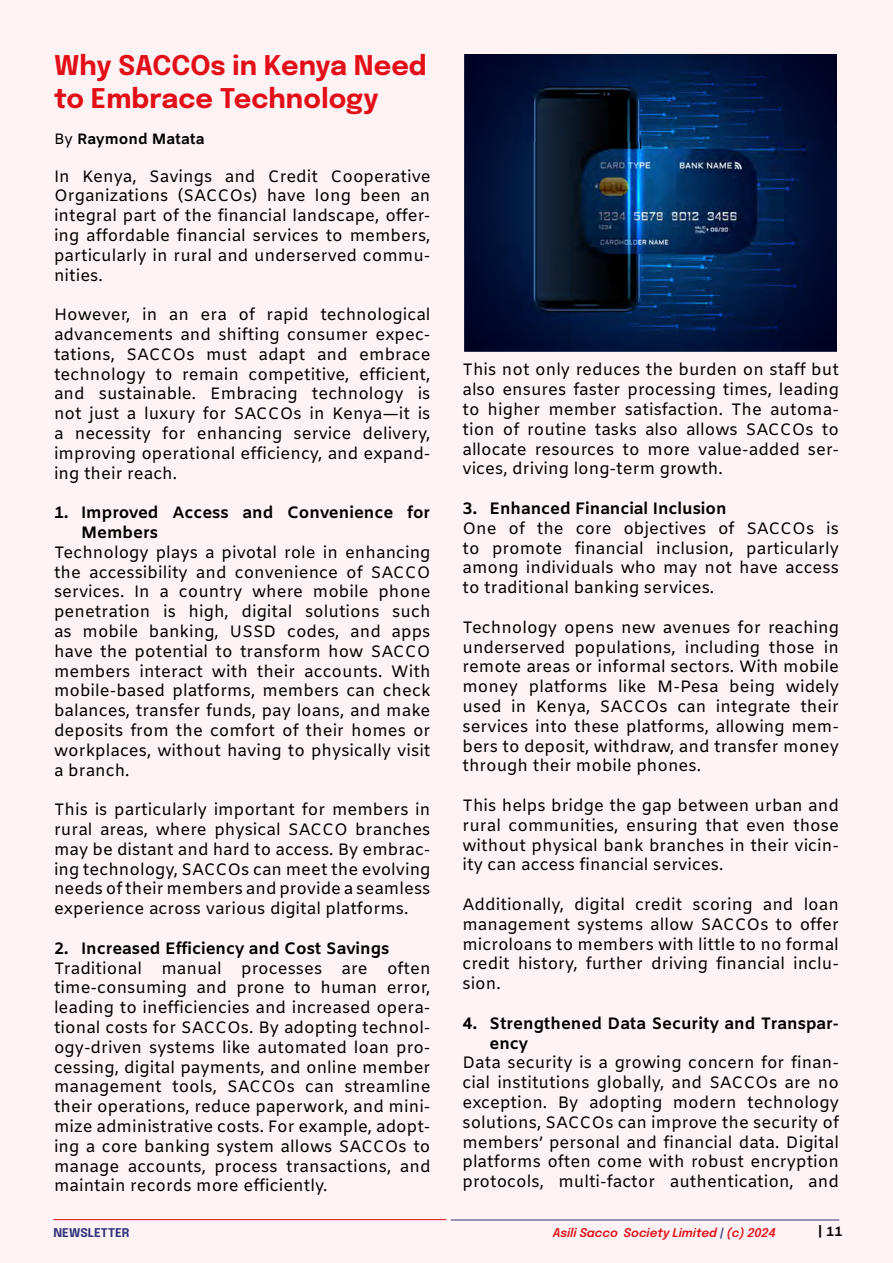
<style>
.page{position:relative;width:893px;height:1263px;background:#fdf3f4}
.page>*{position:absolute;margin:0;border:0;box-sizing:border-box;transform-origin:0 0}
.t1{font:700 27px/32.4px "Epilogue";color:#e30f18}
.t2{font:16.5px/19.8px "Amiko";color:#000;text-align:justify}
.t3{font:700 16.5px/19.8px "Amiko";color:#000}
.t4{font:700 15px "Amiko";color:#000}
.t5{font:700 13.5px "Amiko";color:#000}
.t6{font:italic 600 12px "Epilogue";color:#e30f18}
.t7{font:700 12px "Epilogue";color:#2a3683}
.s1{font-weight:400}
.s2{color:#2a3683}
</style>
<div class="page">
<img style="left:465px;top:54px;width:371px;height:297px">
<h1 class="t1" style="left:54px;top:47px;width:374px">Why SACCOs in Kenya Need to Embrace Technology</h1>
<p class="t4" style="left:54px;top:130px;width:152px"><span class="s1">By</span> Raymond Matata</p>
<p class="t2" style="left:54px;top:167px;width:378px">In Kenya, Savings and Credit Cooperative Organizations (SACCOs) have long been an integral part of the financial landscape, offer&shy;ing affordable financial services to members, particularly in rural and underserved commu&shy;nities.</p>
<p class="t2" style="left:54px;top:306px;width:378px">However, in an era of rapid technological advancements and shifting consumer expec&shy;tations, SACCOs must adapt and embrace technology to remain competitive, efficient, and sustainable. Embracing technology is not just a luxury for SACCOs in Kenya—it is a necessity for enhancing service delivery, improving operational efficiency, and expand&shy;ing their reach.</p>
<p class="t3" style="left:81px;top:504px;width:351px;text-indent:-27px">1. Improved Access and Convenience for<br>Members</p>
<p class="t2" style="left:54px;top:544px;width:378px">Technology plays a pivotal role in enhancing the accessibility and convenience of SACCO services. In a country where mobile phone penetration is high, digital solutions such as mobile banking, USSD codes, and apps have the potential to transform how SACCO members interact with their accounts. With mobile-based platforms, members can check balances, transfer funds, pay loans, and make deposits from the comfort of their homes or workplaces, without having to physically visit a branch.</p>
<p class="t2" style="left:54px;top:801px;width:378px">This is particularly important for members in rural areas, where physical SACCO branches may be distant and hard to access. By embrac&shy;ing technology, SACCOs can meet the evolving needs of their members and provide a seamless experience across various digital platforms.</p>
<p class="t3" style="left:54px;top:940px;width:337px">2. Increased Efficiency and Cost Savings</p>
<p class="t2" style="left:54px;top:959px;width:378px">Traditional manual processes are often time-consuming and prone to human error, leading to inefficiencies and increased opera&shy;tional costs for SACCOs. By adopting technol&shy;ogy-driven systems like automated loan pro&shy;cessing, digital payments, and online member management tools, SACCOs can streamline their operations, reduce paperwork, and mini&shy;mize administrative costs. For example, adopt&shy;ing a core banking system allows SACCOs to manage accounts, process transactions, and maintain records more efficiently.</p>
<p class="t2" style="left:462px;top:361px;width:378px">This not only reduces the burden on staff but also ensures faster processing times, leading to higher member satisfaction. The automa&shy;tion of routine tasks also allows SACCOs to allocate resources to more value-added ser&shy;vices, driving long-term growth.</p>
<p class="t3" style="left:462px;top:500px;width:266px">3. Enhanced Financial Inclusion</p>
<p class="t2" style="left:462px;top:519px;width:378px">One of the core objectives of SACCOs is to promote financial inclusion, particularly among individuals who may not have access to traditional banking services.</p>
<p class="t2" style="left:462px;top:618px;width:378px">Technology opens new avenues for reaching underserved populations, including those in remote areas or informal sectors. With mobile money platforms like M-Pesa being widely used in Kenya, SACCOs can integrate their services into these platforms, allowing mem&shy;bers to deposit, withdraw, and transfer money through their mobile phones.</p>
<p class="t2" style="left:462px;top:797px;width:378px">This helps bridge the gap between urban and rural communities, ensuring that even those without physical bank branches in their vicin&shy;ity can access financial services.</p>
<p class="t2" style="left:462px;top:896px;width:378px">Additionally, digital credit scoring and loan management systems allow SACCOs to offer microloans to members with little to no formal credit history, further driving financial inclu&shy;sion.</p>
<p class="t3" style="left:489px;top:1015px;width:351px;text-indent:-27px">4. Strengthened Data Security and Transpar&shy;ency</p>
<p class="t2" style="left:462px;top:1054px;width:378px">Data security is a growing concern for finan&shy;cial institutions globally, and SACCOs are no exception. By adopting modern technology solutions, SACCOs can improve the security of members’ personal and financial data. Digital platforms often come with robust encryption protocols, multi-factor authentication, and</p>
<p class="t7" style="left:53px;top:1223px;width:78px">NEWSLETTER</p>
<p class="t6" style="left:553px;top:1223px;width:225px">Asili Sacco Society Limited <span class="s2">|</span> (c) 2024</p>
<p class="t5" style="left:818px;top:1224px;width:26px">| 11</p>
</div>
